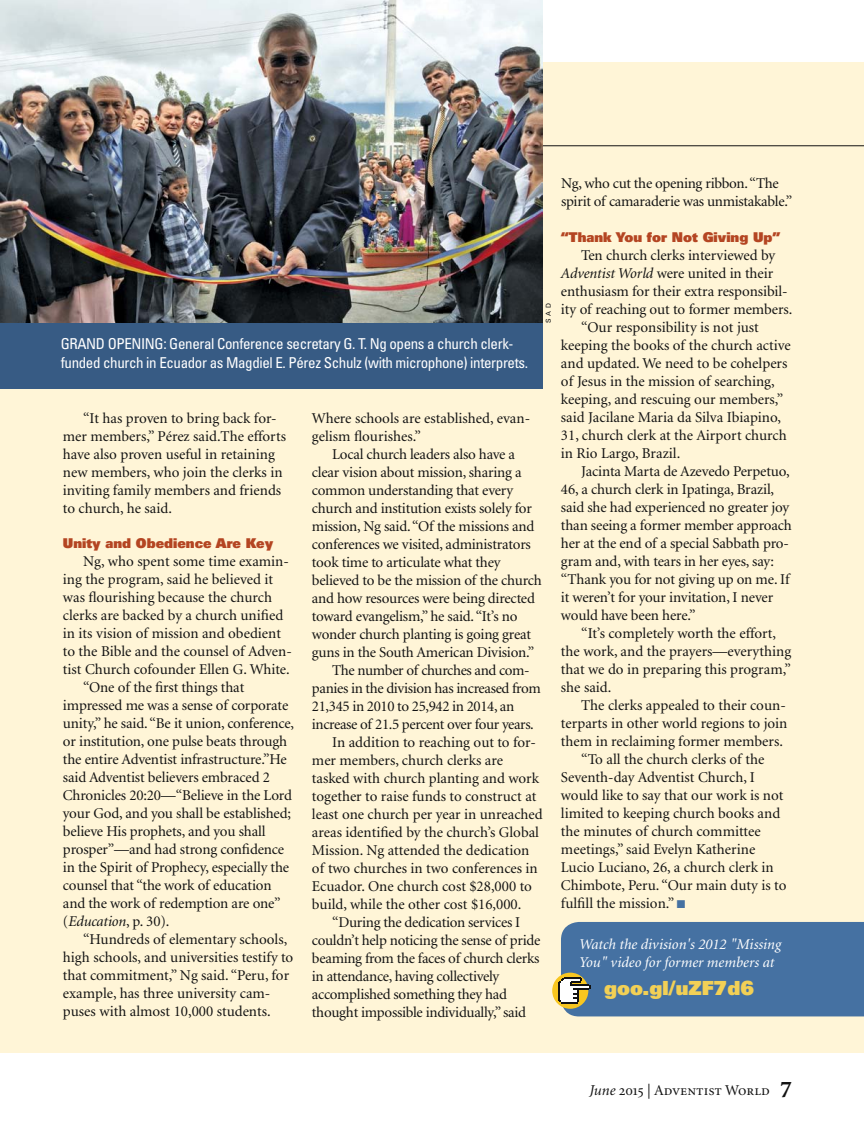
<style>
.page{position:relative;width:864px;height:1134px;background:#fff}
.page>*{position:absolute;margin:0;border:0;box-sizing:border-box;transform-origin:0 0}
.t1{font:900 19.5px "Univers";color:#f2d056}
.t2{font:15px/18px "Minion";letter-spacing:-.01em;color:#121212}
.t3{font:condensed 15px/19.5px "Univers";letter-spacing:-.025em;color:#fff}
.t4{font:italic 15px/18px "Minion";color:#fff}
.t5{font:15px "Minion Regular SC";color:#121212}
.t6{font:italic 15px "Minion";letter-spacing:-.01em;color:#121212}
.t7{font:900 13.5px "Univers";color:#b44522}
.t8{font:6.75px "Univers";color:#121212}
.s1{font-style:normal}
.s2{font-style:italic}
.s3{color:#4571a2}
.s4{font-family:"Minion";font-style:italic}
.s5{font-family:"Minion";font-weight:700;font-size:24px}
</style>
<div class="page">
<div style="left:0;top:63px;width:864px;height:990px;background:#fff5d7"></div>
<hr style="left:0;top:146px;width:864px;height:1px;background:#121212">
<img style="left:0;top:0;width:543px;height:323px">
<div style="left:0;top:323px;width:543px;height:66px;background:#375b84"></div>
<div style="left:552px;top:973px;width:36px;height:36px;background:#f8c620;border-radius:50%"></div>
<div style="left:558px;top:922px;width:306px;height:94px;background:#4571a2"></div>
<p class="t3" style="left:61px;top:334px;width:469px">GRAND OPENING: General Conference secretary G. T. Ng opens a church clerk&shy;funded church in Ecuador as Magdiel E. Pérez Schulz (with microphone) interprets.</p>
<p class="t8" style="left:544px;top:323px;width:22px;rotate:-90deg">SAD</p>
<p class="t2" style="left:63px;top:409px;width:225px;text-indent:20px">“It has proven to bring back for&shy;mer members,” Pérez said.The efforts have also proven useful in retaining new members, who join the clerks in inviting family members and friends to church, he said.</p>
<p class="t7" style="left:63px;top:534px;width:212px">Unity and Obedience Are Key</p>
<p class="t2" style="left:83px;top:553px;width:207px">Ng, who spent some time examin-</p>
<p class="t2" style="left:63px;top:571px;width:212px">ing the program, said he believed it</p>
<p class="t2" style="left:63px;top:589px;width:211px">was flourishing because the church</p>
<p class="t2" style="left:63px;top:607px;width:222px">clerks are backed by a church unified</p>
<p class="t2" style="left:63px;top:625px;width:220px">in its vision of mission and obedient</p>
<p class="t2" style="left:63px;top:643px;width:230px">to the Bible and the counsel of Adven-</p>
<p class="t2" style="left:63px;top:661px;width:228px">tist Church cofounder Ellen G. White.</p>
<p class="t2" style="left:83px;top:679px;width:163px">“One of the first things that</p>
<p class="t2" style="left:63px;top:697px;width:227px">impressed me was a sense of corporate</p>
<p class="t2" style="left:63px;top:715px;width:233px">unity,” he said. “Be it union, conference,</p>
<p class="t2" style="left:63px;top:733px;width:226px">or institution, one pulse beats through</p>
<p class="t2" style="left:63px;top:751px;width:225px">the entire Adventist infrastructure.”He</p>
<p class="t2" style="left:63px;top:769px;width:208px">said Adventist believers embraced 2</p>
<p class="t2" style="left:63px;top:787px;width:231px">Chronicles 20:20—“Believe in the Lord</p>
<p class="t2" style="left:63px;top:805px;width:230px">your God, and you shall be established;</p>
<p class="t2" style="left:63px;top:823px;width:204px">believe His prophets, and you shall</p>
<p class="t2" style="left:63px;top:841px;width:223px">prosper”—and had strong confidence</p>
<p class="t2" style="left:63px;top:859px;width:228px">in the Spirit of Prophecy, especially the</p>
<p class="t2" style="left:63px;top:877px;width:210px">counsel that “the work of education</p>
<p class="t2" style="left:63px;top:895px;width:219px">and the work of redemption are one”</p>
<p class="t6" style="left:63px;top:914px;width:108px"><span class="s1">(</span>Education<span class="s1">, p. 30).</span></p>
<p class="t2" style="left:83px;top:931px;width:206px">“Hundreds of elementary schools,</p>
<p class="t2" style="left:63px;top:949px;width:232px">high schools, and universities testify to</p>
<p class="t2" style="left:63px;top:967px;width:228px">that commitment,” Ng said. “Peru, for</p>
<p class="t2" style="left:63px;top:985px;width:209px">example, has three university cam-</p>
<p class="t2" style="left:63px;top:1003px;width:209px">puses with almost 10,000 students.</p>
<p class="t2" style="left:312px;top:409px;width:220px">Where schools are established, evan&shy;gelism flourishes.”</p>
<p class="t2" style="left:332px;top:445px;width:184px">Local church leaders also have a</p>
<p class="t2" style="left:312px;top:463px;width:211px">clear vision about mission, sharing a</p>
<p class="t2" style="left:312px;top:481px;width:203px">common understanding that every</p>
<p class="t2" style="left:312px;top:499px;width:221px">church and institution exists solely for</p>
<p class="t2" style="left:312px;top:517px;width:224px">mission, Ng said. “Of the missions and</p>
<p class="t2" style="left:312px;top:535px;width:220px">conferences we visited, administrators</p>
<p class="t2" style="left:312px;top:553px;width:190px">took time to articulate what they</p>
<p class="t2" style="left:312px;top:571px;width:231px">believed to be the mission of the church</p>
<p class="t2" style="left:312px;top:589px;width:225px">and how resources were being directed</p>
<p class="t2" style="left:312px;top:607px;width:207px">toward evangelism,” he said. “It’s no</p>
<p class="t2" style="left:312px;top:625px;width:221px">wonder church planting is going great</p>
<p class="t2" style="left:312px;top:643px;width:224px">guns in the South American Division.”</p>
<p class="t2" style="left:332px;top:661px;width:199px">The number of churches and com-</p>
<p class="t2" style="left:312px;top:679px;width:230px">panies in the division has increased from</p>
<p class="t2" style="left:312px;top:697px;width:204px">21,345 in 2010 to 25,942 in 2014, an</p>
<p class="t2" style="left:312px;top:715px;width:223px">increase of 21.5 percent over four years.</p>
<p class="t2" style="left:332px;top:733px;width:205px">In addition to reaching out to for-</p>
<p class="t2" style="left:312px;top:751px;width:193px">mer members, church clerks are</p>
<p class="t2" style="left:312px;top:769px;width:229px">tasked with church planting and work</p>
<p class="t2" style="left:312px;top:787px;width:226px">together to raise funds to construct at</p>
<p class="t2" style="left:312px;top:805px;width:232px">least one church per year in unreached</p>
<p class="t2" style="left:312px;top:823px;width:229px">areas identified by the church’s Global</p>
<p class="t2" style="left:312px;top:841px;width:219px">Mission. Ng attended the dedication</p>
<p class="t2" style="left:312px;top:859px;width:227px">of two churches in two conferences in</p>
<p class="t2" style="left:312px;top:877px;width:221px">Ecuador. One church cost $28,000 to</p>
<p class="t2" style="left:312px;top:895px;width:211px">build, while the other cost $16,000.</p>
<p class="t2" style="left:332px;top:913px;width:190px">“During the dedication services I</p>
<p class="t2" style="left:312px;top:931px;width:230px">couldn’t help noticing the sense of pride</p>
<p class="t2" style="left:312px;top:949px;width:229px">beaming from the faces of church clerks</p>
<p class="t2" style="left:312px;top:967px;width:189px">in attendance, having collectively</p>
<p class="t2" style="left:312px;top:985px;width:197px">accomplished something they had</p>
<p class="t2" style="left:312px;top:1003px;width:216px">thought impossible individually,” said</p>
<p class="t2" style="left:561px;top:175px;width:233px">Ng, who cut the opening ribbon. “The spirit of camaraderie was unmistakable.”</p>
<p class="t7" style="left:561px;top:228px;width:221px">“Thank You for Not Giving Up”</p>
<p class="t2" style="left:581px;top:246px;width:196px">Ten church clerks interviewed by</p>
<p class="t2" style="left:561px;top:264px;width:214px"><span class="s2">Adventist World</span> were united in their</p>
<p class="t2" style="left:561px;top:282px;width:228px">enthusiasm for their extra responsibil-</p>
<p class="t2" style="left:561px;top:300px;width:233px">ity of reaching out to former members.</p>
<p class="t2" style="left:581px;top:318px;width:179px">“Our responsibility is not just</p>
<p class="t2" style="left:561px;top:336px;width:231px">keeping the books of the church active</p>
<p class="t2" style="left:561px;top:354px;width:228px">and updated. We need to be cohelpers</p>
<p class="t2" style="left:561px;top:372px;width:215px">of Jesus in the mission of searching,</p>
<p class="t2" style="left:561px;top:390px;width:224px">keeping, and rescuing our members,”</p>
<p class="t2" style="left:561px;top:408px;width:222px">said Jacilane Maria da Silva Ibiapino,</p>
<p class="t2" style="left:561px;top:426px;width:227px">31, church clerk at the Airport church</p>
<p class="t2" style="left:561px;top:444px;width:121px">in Rio Largo, Brazil.</p>
<p class="t2" style="left:581px;top:462px;width:210px">Jacinta Marta de Azevedo Perpetuo,</p>
<p class="t2" style="left:561px;top:480px;width:215px">46, a church clerk in Ipatinga, Brazil,</p>
<p class="t2" style="left:561px;top:498px;width:230px">said she had experienced no greater joy</p>
<p class="t2" style="left:561px;top:516px;width:232px">than seeing a former member approach</p>
<p class="t2" style="left:561px;top:534px;width:229px">her at the end of a special Sabbath pro-</p>
<p class="t2" style="left:561px;top:552px;width:215px">gram and, with tears in her eyes, say:</p>
<p class="t2" style="left:561px;top:570px;width:230px">“Thank you for not giving up on me. If</p>
<p class="t2" style="left:561px;top:588px;width:214px">it weren’t for your invitation, I never</p>
<p class="t2" style="left:561px;top:606px;width:136px">would have been here.”</p>
<p class="t2" style="left:581px;top:624px;width:196px">“It’s completely worth the effort,</p>
<p class="t2" style="left:561px;top:642px;width:232px">the work, and the prayers—everything</p>
<p class="t2" style="left:561px;top:660px;width:232px">that we do in preparing this program,”</p>
<p class="t2" style="left:561px;top:678px;width:52px">she said.</p>
<p class="t2" style="left:581px;top:696px;width:206px">The clerks appealed to their coun-</p>
<p class="t2" style="left:561px;top:714px;width:228px">terparts in other world regions to join</p>
<p class="t2" style="left:561px;top:732px;width:223px">them in reclaiming former members.</p>
<p class="t2" style="left:581px;top:750px;width:185px">“To all the church clerks of the</p>
<p class="t2" style="left:561px;top:768px;width:195px">Seventh-day Adventist Church, I</p>
<p class="t2" style="left:561px;top:786px;width:224px">would like to say that our work is not</p>
<p class="t2" style="left:561px;top:804px;width:221px">limited to keeping church books and</p>
<p class="t2" style="left:561px;top:822px;width:201px">the minutes of church committee</p>
<p class="t2" style="left:561px;top:840px;width:196px">meetings,” said Evelyn Katherine</p>
<p class="t2" style="left:561px;top:858px;width:214px">Lucio Luciano, 26, a church clerk in</p>
<p class="t2" style="left:561px;top:876px;width:227px">Chimbote, Peru. “Our main duty is to</p>
<p class="t2" style="left:561px;top:894px;width:125px">fulfill the mission.” <span class="s3">■</span></p>
<p class="t4" style="left:579px;top:936px;width:204px">Watch the division's 2012 "Missing<br>You" video for former members at</p>
<h1 class="t1" style="left:604px;top:975px;width:151px">goo.gl/uZF7d6</h1>
<p class="t5" style="left:590px;top:1083px;width:204px"><span class="s4">June</span> 2015 | Adventist World <span class="s5">7</span></p>
</div>
